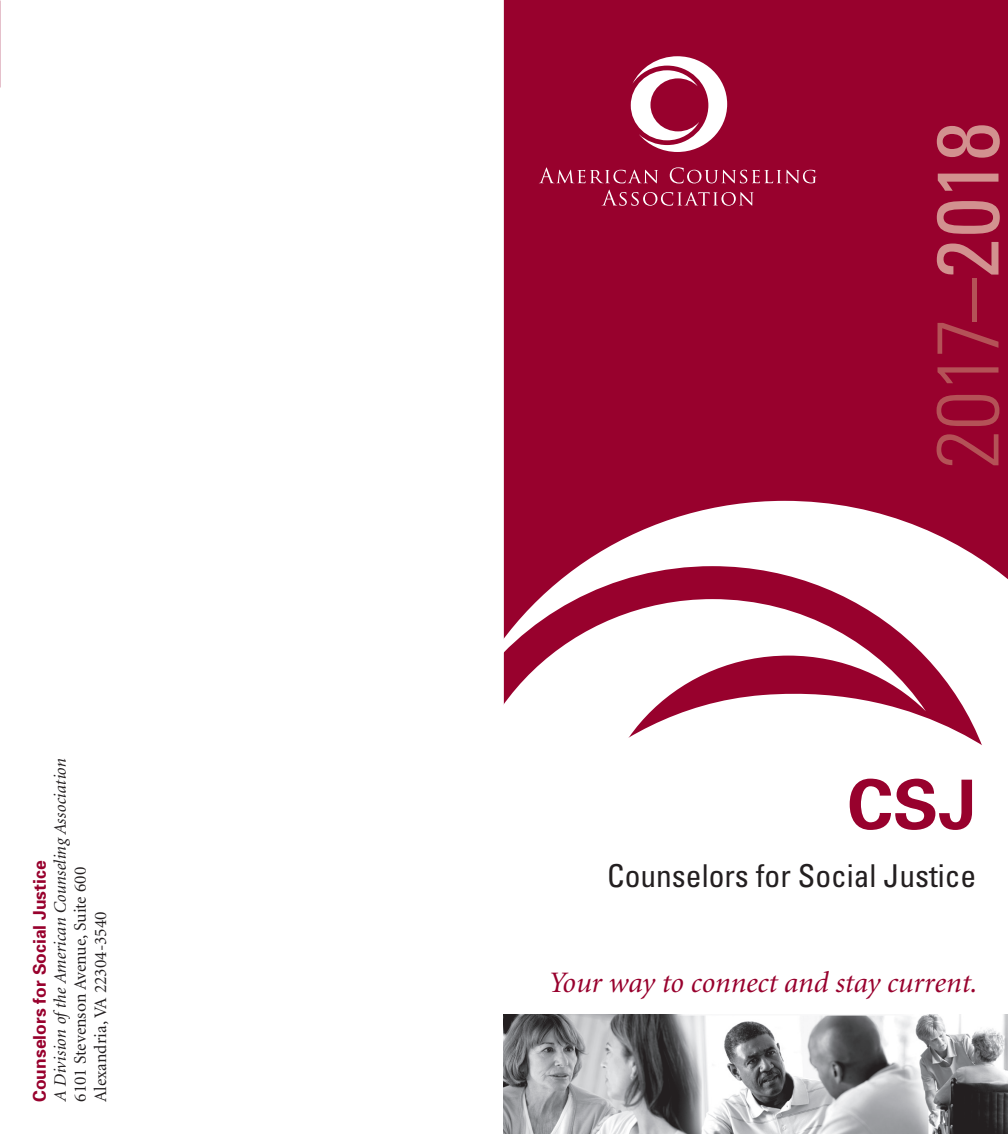
<style>
.page{position:relative;width:1008px;height:1134px;background:#fff}
.page>*{position:absolute;margin:0;border:0;box-sizing:border-box;transform-origin:0 0}
.t1{font:300 condensed 87.5px "Univers";color:#b45257}
.t2{font:700 68.25px "Univers";color:#98012d}
.t3{font:condensed 31.5px "Univers";color:#231f20}
.t4{font:italic 29.75px "Minion";color:#98012d}
.t5{font:17.5px/20.1px "Minion";color:#231f20}
.t6{font:italic 17.5px "Minion";letter-spacing:-.005em;color:#231f20}
.t7{font:700 17.5px "Univers";color:#98012d}
.s1{font-weight:400}
.s2{font-weight:400;color:#d2918f}
</style>
<div class="page">
<div style="left:504px;top:0;width:504px;height:501px;background:#98012d"></div>
<svg style="left:539px;top:167px;width:119px;height:16px;background:#aa2e52"></svg>
<svg style="left:670px;top:167px;width:146px;height:17px;background:#a92b50"></svg>
<svg style="left:602px;top:190px;width:152px;height:16px;background:#a92d51"></svg>
<svg style="left:631px;top:56px;width:96px;height:96px"></svg>
<svg style="left:503px;top:501px;width:505px;height:633px"></svg>
<img style="left:504px;top:1015px;width:504px;height:119px">
<p class="t6" style="left:52px;top:1102px;width:345px;rotate:-90deg">A Division of the American Counseling Association</p>
<p class="t7" style="left:28px;top:1102px;width:243px;rotate:-90deg">Counselors for Social Justice</p>
<p class="t5" style="left:71px;top:1102px;width:236px;rotate:-90deg">6101 Stevenson Avenue, Suite 600<br>Alexandria, VA 22304-3540</p>
<h1 class="t1" style="left:915px;top:469px;width:348px;rotate:-90deg">2017<span class="s1">–</span><span class="s2">2018</span></h1>
<h2 class="t2" style="left:847px;top:761px;width:130px">CSJ</h2>
<h3 class="t3" style="left:607px;top:856px;width:371px">Counselors for Social Justice</h3>
<h3 class="t4" style="left:548px;top:968px;width:430px">Your way to connect and stay current.</h3>
</div>
